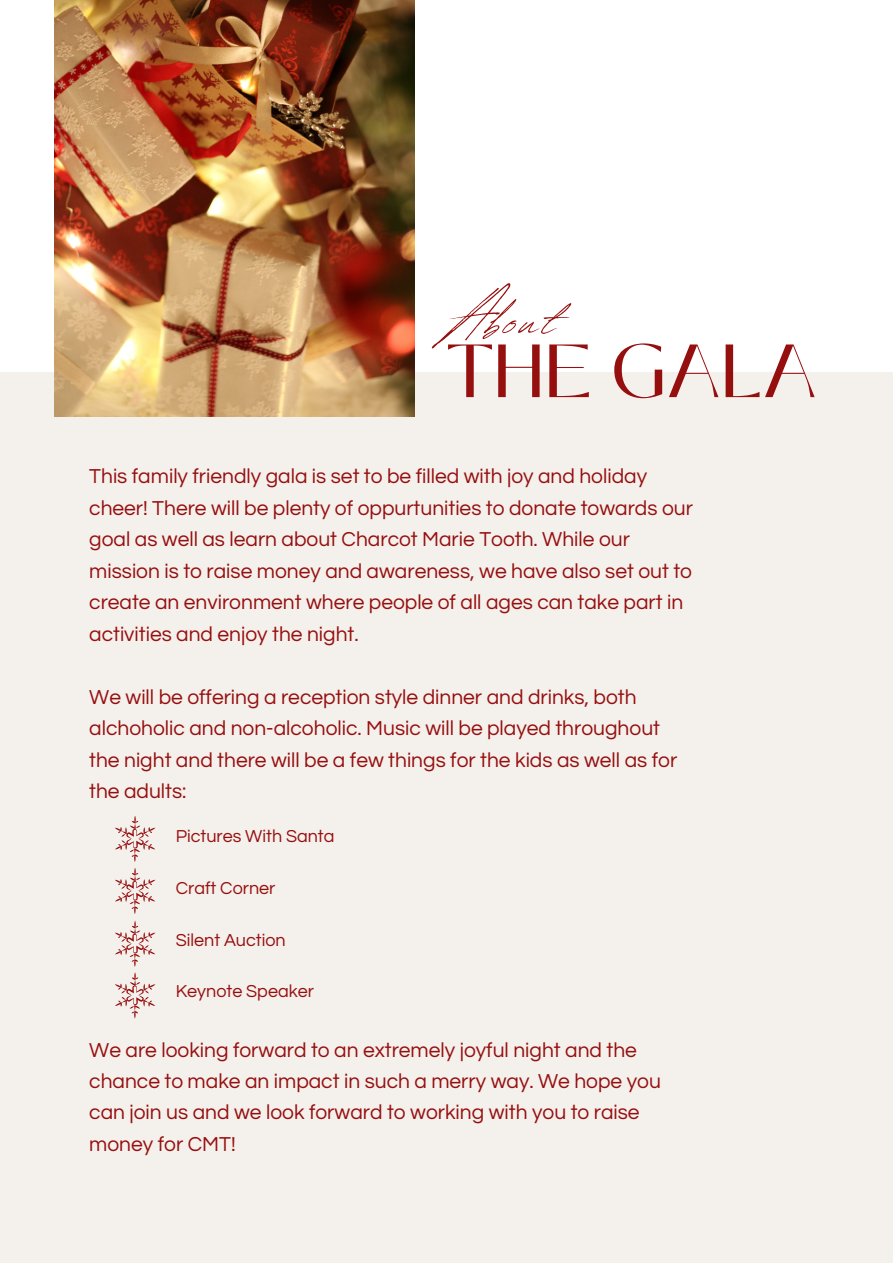
<style>
.page{position:relative;width:893px;height:1264px;background:#fff}
.page>*{position:absolute;margin:0;border:0;box-sizing:border-box;transform-origin:0 0}
.t1{font:75px "Black Mango";color:#960f0f}
.t2{font:69.75px "Revive 80 Signature";color:#960f0f}
.t3{font:21px/31.5px "Questrial";color:#960f0f}
.t4{font:18px "Questrial";color:#960f0f}
</style>
<div class="page">
<div style="left:0;top:372px;width:892px;height:890px;background:#f4f0ec"></div>
<img style="left:54px;top:0;width:360px;height:416px">
<svg style="left:115px;top:868px;width:40px;height:46px"></svg>
<svg style="left:115px;top:921px;width:40px;height:45px"></svg>
<svg style="left:115px;top:972px;width:40px;height:46px"></svg>
<svg style="left:115px;top:816px;width:40px;height:45px"></svg>
<h2 class="t2" style="left:446px;top:267px;width:111px">About</h2>
<h1 class="t1" style="left:446px;top:314px;width:372px">THE GALA</h1>
<p class="t3" style="left:89px;top:461px;width:605px">This family friendly gala is set to be filled with joy and holiday cheer! There will be plenty of oppurtunities to donate towards our goal as well as learn about Charcot Marie Tooth. While our mission is to raise money and awareness, we have also set out to create an environment where people of all ages can take part in activities and enjoy the night.</p>
<p class="t3" style="left:89px;top:681px;width:589px">We will be offering a reception style dinner and drinks, both alchoholic and non-alcoholic. Music will be played throughout the night and there will be a few things for the kids as well as for the adults:</p>
<p class="t4" style="left:176px;top:827px;width:160px">Pictures With Santa</p>
<p class="t4" style="left:176px;top:879px;width:101px">Craft Corner</p>
<p class="t4" style="left:176px;top:930px;width:111px">Silent Auction</p>
<p class="t4" style="left:176px;top:982px;width:140px">Keynote Speaker</p>
<p class="t3" style="left:89px;top:1034px;width:573px">We are looking forward to an extremely joyful night and the chance to make an impact in such a merry way. We hope you can join us and we look forward to working with you to raise money for CMT!</p>
</div>
